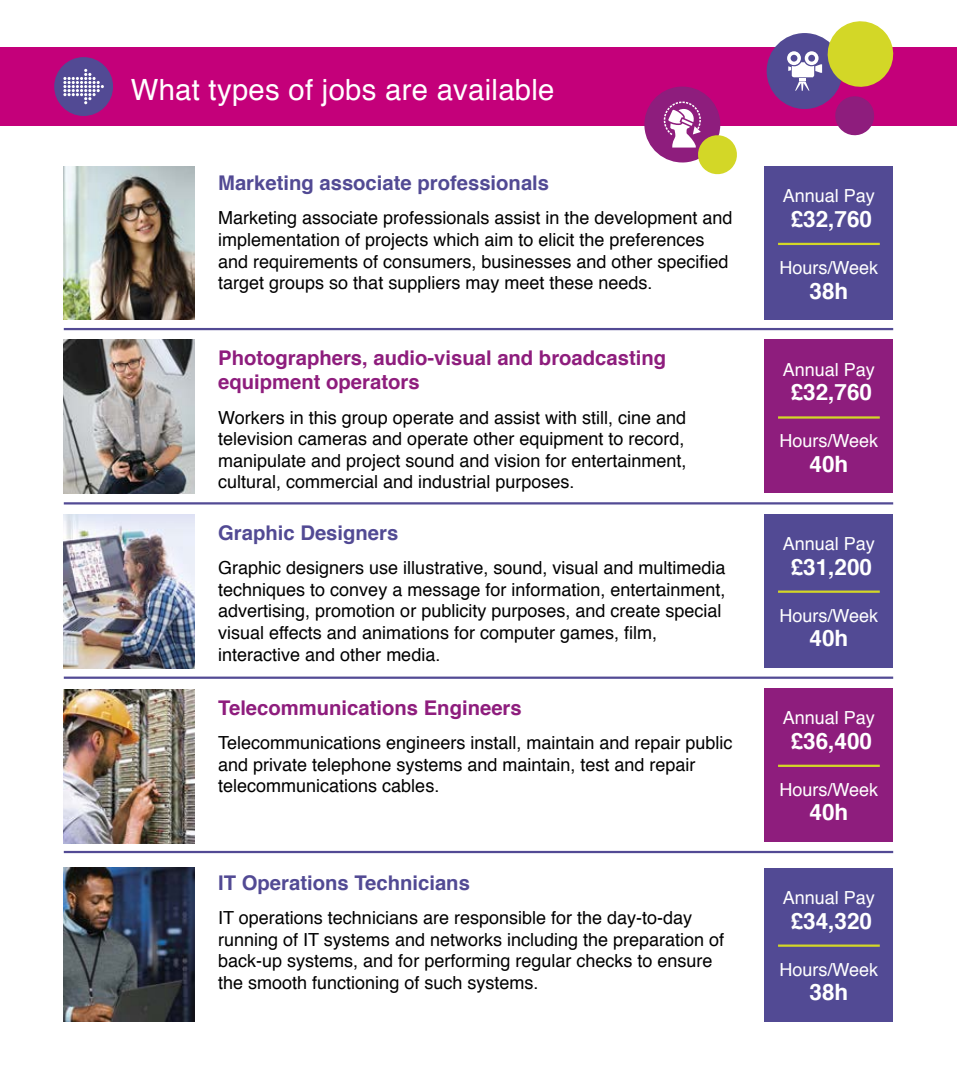
<style>
.page{position:relative;width:957px;height:1085px;background:#fff}
.page>*{position:absolute;margin:0;border:0;box-sizing:border-box;transform-origin:0 0}
.t1{font:29.25px "Helvetica";letter-spacing:.01em;color:#fff}
.t2{font:700 22.5px "Helvetica";color:#fff}
.t3{font:700 20.25px/24.3px "Helvetica";color:#8e1d7d}
.t4{font:700 20.25px "Helvetica";color:#524a94}
.t5{font:18px/21.6px "Helvetica";color:#000}
.t6{font:18px "Helvetica";color:#fff}
</style>
<div class="page">
<div style="left:764px;top:166px;width:129px;height:153px;background:#524a94"></div>
<div style="left:764px;top:339px;width:129px;height:154px;background:#8e1d7d"></div>
<div style="left:764px;top:687px;width:129px;height:154px;background:#8e1d7d"></div>
<div style="left:764px;top:513px;width:129px;height:154px;background:#524a94"></div>
<div style="left:764px;top:867px;width:129px;height:154px;background:#524a94"></div>
<div style="left:0;top:48px;width:957px;height:78px;background:#c4007a"></div>
<div style="left:54px;top:57px;width:59px;height:59px;background:#524a94;border-radius:50%"></div>
<svg style="left:63px;top:69px;width:41px;height:35px"></svg>
<img style="left:64px;top:514px;width:131px;height:154px">
<img style="left:64px;top:339px;width:131px;height:154px">
<img style="left:64px;top:166px;width:131px;height:153px">
<img style="left:64px;top:689px;width:131px;height:153px">
<img style="left:64px;top:867px;width:131px;height:153px">
<hr style="left:64px;top:502px;width:829px;height:2px;background:#524a94">
<hr style="left:64px;top:676px;width:829px;height:2px;background:#524a94">
<hr style="left:64px;top:328px;width:829px;height:2px;background:#524a94">
<hr style="left:64px;top:850px;width:829px;height:3px;background:#524a94">
<hr style="left:778px;top:243px;width:102px;height:2px;background:#d3d727">
<hr style="left:778px;top:416px;width:102px;height:2px;background:#d3d727">
<hr style="left:778px;top:764px;width:102px;height:2px;background:#d3d727">
<hr style="left:778px;top:590px;width:102px;height:2px;background:#d3d727">
<hr style="left:778px;top:944px;width:102px;height:2px;background:#d3d727">
<div style="left:766px;top:33px;width:76px;height:76px;background:#524a94;border-radius:50%"></div>
<svg style="left:644px;top:86px;width:93px;height:89px"></svg>
<svg style="left:787px;top:21px;width:110px;height:115px"></svg>
<h1 class="t1" style="left:131px;top:67px;width:425px">What types of jobs are available</h1>
<p class="t4" style="left:218px;top:166px;width:332px">Marketing associate professionals</p>
<p class="t5" style="left:218px;top:208px;width:516px">Marketing associate professionals assist in the development and implementation of projects which aim to elicit the preferences and requirements of consumers, businesses and other specified target groups so that suppliers may meet these needs.</p>
<p class="t3" style="left:218px;top:346px;width:449px">Photographers, audio-visual and broadcasting equipment operators</p>
<p class="t5" style="left:218px;top:407px;width:470px;text-align:justify">Workers in this group operate and assist with still, cine and television cameras and operate other equipment to record, manipulate and project sound and vision for entertainment, cultural, commercial and industrial purposes.</p>
<p class="t4" style="left:218px;top:516px;width:182px">Graphic Designers</p>
<p class="t5" style="left:218px;top:557px;width:509px">Graphic designers use illustrative, sound, visual and multimedia techniques to convey a message for information, entertainment, advertising, promotion or publicity purposes, and create special visual effects and animations for computer games, film, interactive and other media.</p>
<p class="t3" style="left:218px;top:695px;width:305px">Telecommunications Engineers</p>
<p class="t5" style="left:218px;top:732px;width:516px">Telecommunications engineers install, maintain and repair public and private telephone systems and maintain, test and repair telecommunications cables.</p>
<p class="t4" style="left:218px;top:866px;width:253px">IT Operations Technicians</p>
<p class="t5" style="left:218px;top:907px;width:507px">IT operations technicians are responsible for the day-to-day running of IT systems and networks including the preparation of back-up systems, and for performing regular checks to ensure the smooth functioning of such systems.</p>
<p class="t6" style="left:783px;top:182px;width:94px">Annual Pay</p>
<p class="t2" style="left:790px;top:201px;width:83px">£32,760</p>
<p class="t6" style="left:779px;top:253px;width:100px">Hours/Week</p>
<p class="t2" style="left:809px;top:272px;width:40px">38h</p>
<p class="t6" style="left:783px;top:355px;width:94px">Annual Pay</p>
<p class="t2" style="left:790px;top:374px;width:83px">£32,760</p>
<p class="t6" style="left:779px;top:427px;width:100px">Hours/Week</p>
<p class="t2" style="left:809px;top:446px;width:40px">40h</p>
<p class="t6" style="left:783px;top:529px;width:94px">Annual Pay</p>
<p class="t2" style="left:790px;top:548px;width:83px">£31,200</p>
<p class="t6" style="left:779px;top:601px;width:100px">Hours/Week</p>
<p class="t2" style="left:809px;top:620px;width:40px">40h</p>
<p class="t6" style="left:783px;top:703px;width:94px">Annual Pay</p>
<p class="t2" style="left:790px;top:722px;width:83px">£36,400</p>
<p class="t6" style="left:779px;top:775px;width:100px">Hours/Week</p>
<p class="t2" style="left:809px;top:794px;width:40px">40h</p>
<p class="t6" style="left:783px;top:883px;width:94px">Annual Pay</p>
<p class="t2" style="left:790px;top:902px;width:83px">£34,320</p>
<p class="t6" style="left:779px;top:955px;width:100px">Hours/Week</p>
<p class="t2" style="left:809px;top:974px;width:40px">38h</p>
</div>
